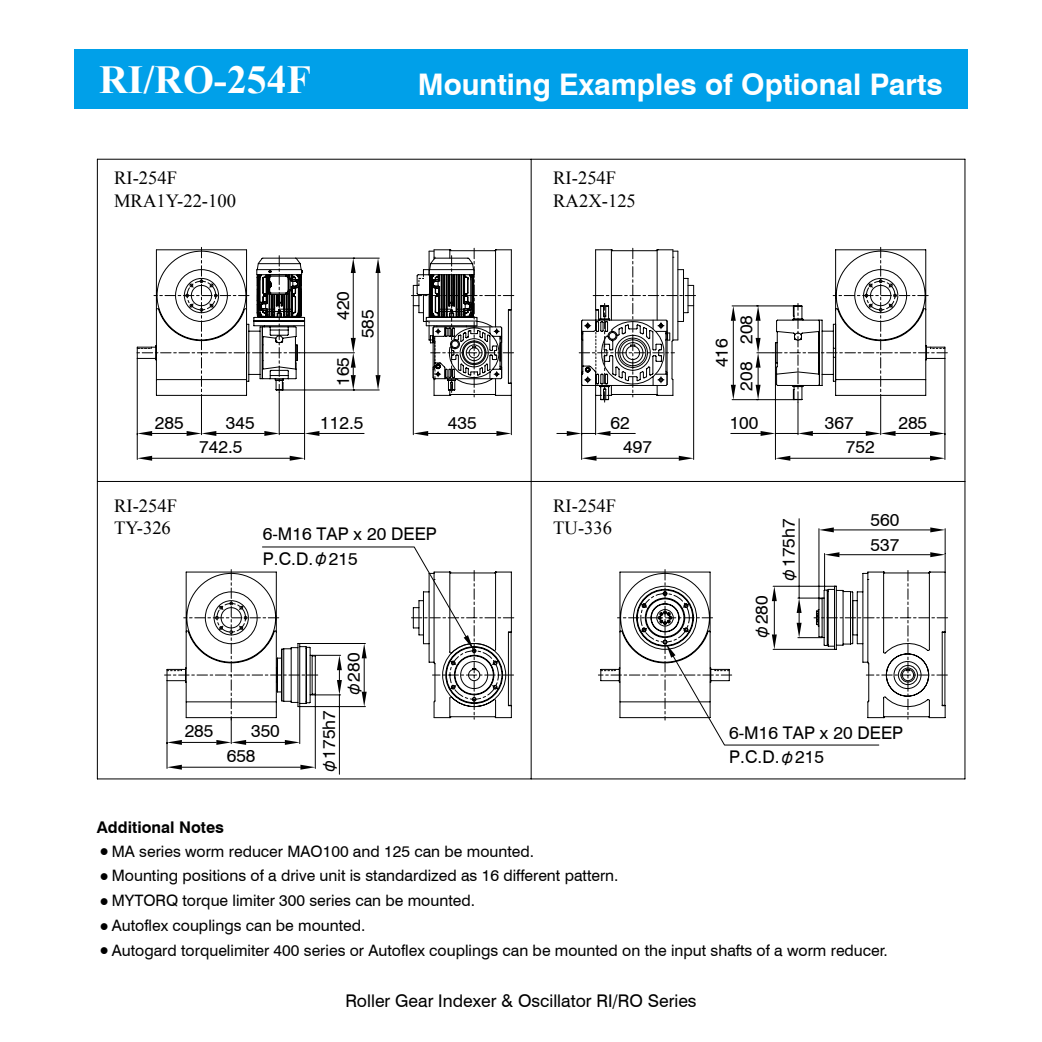
<style>
.page{position:relative;width:1042px;height:1042px;background:#fff}
.page>*{position:absolute;margin:0;border:0;box-sizing:border-box;transform-origin:0 0}
.t1{font:700 39.73px "Times New Roman";color:#fff}
.t2{font:700 29.75px "Swiss 721 BT";color:#fff}
.t3{font:18.55px/22.4px "Times New Roman";color:#000}
.t4{font:17.5px/24.8px "Swiss 721 BT";color:#000}
.t5{font:700 16.1px "Swiss 721 BT";color:#000}
.t6{font:15.75px "Swiss 721 BT";color:#000}
.s1{font-family:"Shin Go Pro";font-size:15.75px}
.s2{font-family:"Times New Roman"}
</style>
<div class="page">
<div style="left:74px;top:50px;width:893px;height:59px;background:#00a0e9"></div>
<svg style="left:97px;top:159px;width:868px;height:620px"></svg>
<svg style="left:185px;top:279px;width:712px;height:428px"></svg>
<svg style="left:450px;top:635px;width:48px;height:66px"></svg>
<svg style="left:598px;top:569px;width:134px;height:151px"></svg>
<svg style="left:819px;top:527px;width:15px;height:5px"></svg>
<svg style="left:930px;top:527px;width:15px;height:5px"></svg>
<svg style="left:824px;top:552px;width:15px;height:5px"></svg>
<svg style="left:930px;top:552px;width:15px;height:5px"></svg>
<svg style="left:796px;top:623px;width:5px;height:15px"></svg>
<svg style="left:796px;top:598px;width:5px;height:15px"></svg>
<svg style="left:772px;top:586px;width:5px;height:15px"></svg>
<svg style="left:772px;top:634px;width:5px;height:15px"></svg>
<svg style="left:337px;top:680px;width:5px;height:15px"></svg>
<svg style="left:337px;top:655px;width:5px;height:15px"></svg>
<svg style="left:362px;top:643px;width:5px;height:15px"></svg>
<svg style="left:362px;top:692px;width:5px;height:14px"></svg>
<svg style="left:167px;top:740px;width:15px;height:5px"></svg>
<svg style="left:300px;top:765px;width:15px;height:4px"></svg>
<svg style="left:167px;top:765px;width:15px;height:4px"></svg>
<svg style="left:216px;top:740px;width:30px;height:5px"></svg>
<svg style="left:285px;top:740px;width:15px;height:5px"></svg>
<svg style="left:582px;top:456px;width:14px;height:5px"></svg>
<svg style="left:679px;top:456px;width:14px;height:5px"></svg>
<svg style="left:567px;top:431px;width:15px;height:5px"></svg>
<svg style="left:595px;top:431px;width:15px;height:5px"></svg>
<svg style="left:755px;top:385px;width:5px;height:15px"></svg>
<svg style="left:755px;top:338px;width:5px;height:30px"></svg>
<svg style="left:755px;top:306px;width:5px;height:15px"></svg>
<svg style="left:731px;top:306px;width:5px;height:15px"></svg>
<svg style="left:731px;top:385px;width:5px;height:15px"></svg>
<svg style="left:775px;top:456px;width:15px;height:5px"></svg>
<svg style="left:930px;top:456px;width:15px;height:5px"></svg>
<svg style="left:930px;top:431px;width:15px;height:5px"></svg>
<svg style="left:866px;top:431px;width:29px;height:5px"></svg>
<svg style="left:798px;top:431px;width:15px;height:5px"></svg>
<svg style="left:760px;top:431px;width:15px;height:5px"></svg>
<svg style="left:496px;top:431px;width:15px;height:5px"></svg>
<svg style="left:413px;top:431px;width:15px;height:5px"></svg>
<svg style="left:351px;top:375px;width:5px;height:15px"></svg>
<svg style="left:351px;top:338px;width:5px;height:30px"></svg>
<svg style="left:351px;top:258px;width:5px;height:15px"></svg>
<svg style="left:375px;top:258px;width:5px;height:15px"></svg>
<svg style="left:375px;top:375px;width:5px;height:15px"></svg>
<svg style="left:305px;top:431px;width:14px;height:5px"></svg>
<svg style="left:264px;top:431px;width:15px;height:5px"></svg>
<svg style="left:137px;top:431px;width:15px;height:5px"></svg>
<svg style="left:187px;top:431px;width:29px;height:5px"></svg>
<svg style="left:290px;top:456px;width:15px;height:5px"></svg>
<svg style="left:137px;top:456px;width:15px;height:5px"></svg>
<h1 class="t1" style="left:99px;top:52px;width:213px">RI/RO-254F</h1>
<h2 class="t2" style="left:418px;top:66px;width:526px">Mounting Examples of Optional Parts</h2>
<p class="t3" style="left:114px;top:166px;width:123px">RI-254F<br>MRA1Y-22-100</p>
<p class="t3" style="left:553px;top:166px;width:84px">RI-254F<br>RA2X-125</p>
<p class="t4" style="left:330px;top:338px;width:49px;text-indent:19px;rotate:-90deg">420<br>585</p>
<p class="t4" style="left:155px;top:410px;width:30px">285</p>
<p class="t4" style="left:330px;top:386px;width:30px;rotate:-90deg">165</p>
<p class="t4" style="left:226px;top:410px;width:30px">345</p>
<p class="t4" style="left:320px;top:410px;width:45px">112.5</p>
<p class="t4" style="left:199px;top:434px;width:45px">742.5</p>
<p class="t4" style="left:448px;top:410px;width:30px">435</p>
<p class="t4" style="left:623px;top:411px;width:30px;line-height:23.8px;text-indent:-13px">62<br>497</p>
<p class="t3" style="left:114px;top:494px;width:65px">RI-254F<br>TY-326</p>
<p class="t3" style="left:553px;top:494px;width:65px">RI-254F<br>TU-336</p>
<p class="t4" style="left:263px;top:521px;width:175px">6-M16 TAP x 20 DEEP<br>P.C.D.<span class="s1">φ</span>215</p>
<p class="t4" style="left:185px;top:718px;width:30px">285</p>
<p class="t4" style="left:227px;top:718px;width:55px;text-indent:24px">350<br>658</p>
<p class="t4" style="left:316px;top:774px;width:66px;rotate:-90deg"><span class="s1">φ</span>175h7</p>
<p class="t4" style="left:341px;top:697px;width:46px;rotate:-90deg"><span class="s1">φ</span>280</p>
<p class="t4" style="left:709px;top:367px;width:30px;rotate:-90deg">416</p>
<p class="t4" style="left:734px;top:391px;width:77px;rotate:-90deg">208 208</p>
<p class="t4" style="left:729px;top:410px;width:30px">100</p>
<p class="t4" style="left:825px;top:410px;width:30px">367</p>
<p class="t4" style="left:898px;top:410px;width:30px">285</p>
<p class="t4" style="left:846px;top:434px;width:30px">752</p>
<p class="t4" style="left:749px;top:640px;width:46px;rotate:-90deg"><span class="s1">φ</span>280</p>
<p class="t4" style="left:776px;top:583px;width:66px;rotate:-90deg"><span class="s1">φ</span>175h7</p>
<p class="t4" style="left:870px;top:507px;width:30px">560<br>537</p>
<p class="t4" style="left:729px;top:720px;width:175px">6-M16 TAP x 20 DEEP<br>P.C.D.<span class="s1">φ</span>215</p>
<p class="t5" style="left:97px;top:817px;width:129px">Additional Notes</p>
<p class="t6" style="left:100px;top:841px;width:436px"><span class="s2">●</span> MA series worm reducer MAO100 and 125 can be mounted.</p>
<p class="t6" style="left:100px;top:866px;width:520px"><span class="s2">●</span> Mounting positions of a drive unit is standardized as 16 different pattern.</p>
<p class="t6" style="left:100px;top:891px;width:377px"><span class="s2">●</span> MYTORQ torque limiter 300 series can be mounted.</p>
<p class="t6" style="left:100px;top:916px;width:267px"><span class="s2">●</span> Autoflex couplings can be mounted.</p>
<p class="t6" style="left:100px;top:940px;width:790px"><span class="s2">●</span> Autogard torquelimiter 400 series or Autoflex couplings can be mounted on the input shafts of a worm reducer.</p>
<p class="t4" style="left:345px;top:988px;width:353px">Roller Gear Indexer &amp; Oscillator RI/RO Series</p>
</div>
